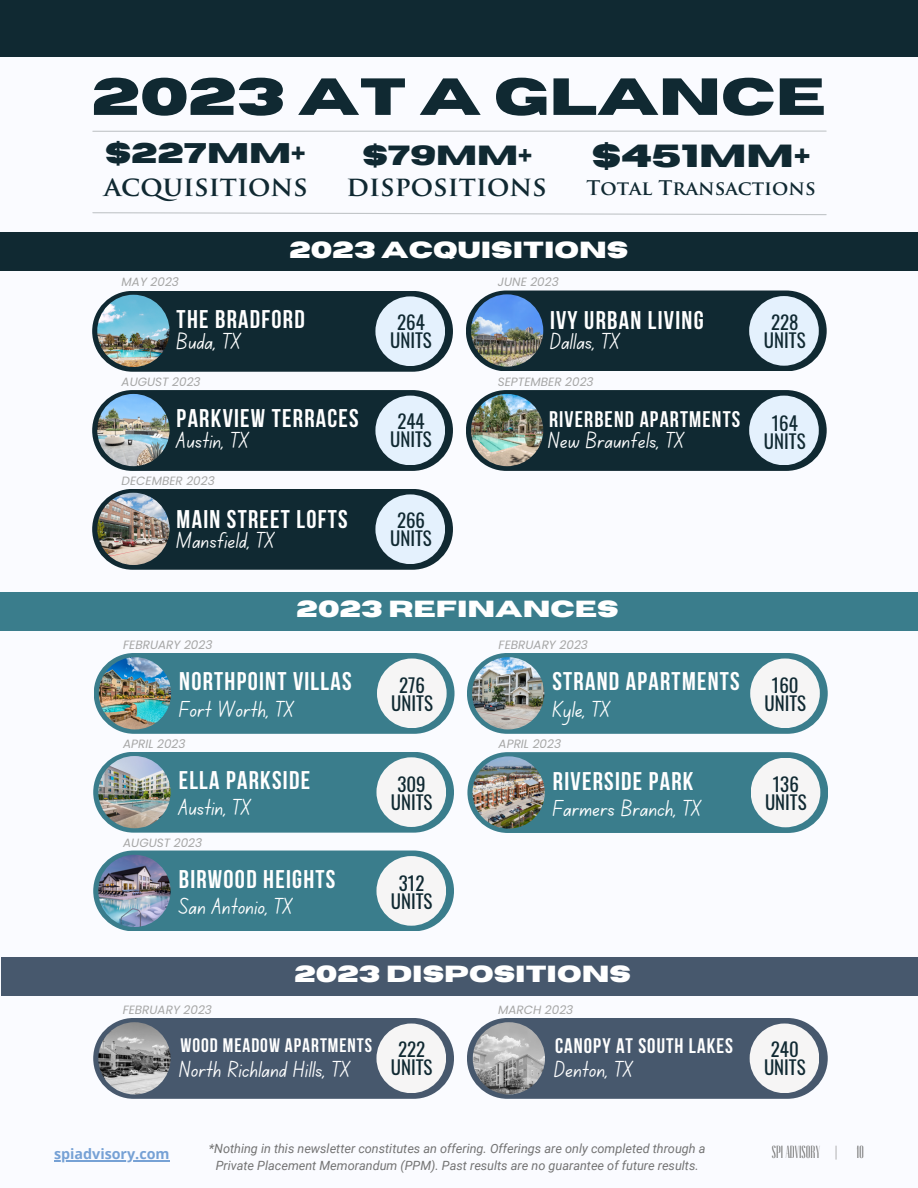
<style>
.page{position:relative;width:918px;height:1188px;background:#fafbff}
.page>*{position:absolute;margin:0;border:0;box-sizing:border-box;transform-origin:0 0}
.t1{font:700 52.05px "Horizon";color:#102932}
.t2{font:700 31.95px "Horizon";color:#102932}
.t3{font:700 28.35px "Horizon";color:#102932}
.t4{font:700 27.6px "Horizon";color:#102932}
.t5{font:700 27.15px "Trajan Pro";color:#102932}
.t6{font:700 25.5px "Bebas Neue";letter-spacing:.05em;color:#fff}
.t7{font:23.25px "Canva School Font";color:#fff}
.t8{font:700 23.25px "Horizon";color:#fff}
.t9{font:700 22.5px "Bebas Neue";letter-spacing:.05em;color:#fff}
.t10{font:700 21px "Bebas Neue";letter-spacing:.05em;color:#fff}
.t11{font:700 19.65px "Trajan Pro";color:#102932}
.t12{font:700 19.5px "Bebas Neue";letter-spacing:.05em;color:#fff}
.t13{font:18.9px/18px "Oswald";color:#102932;text-align:center}
.t14{font:18px "Devasia";color:#737373}
.t15{font:700 14.25px "Open Sans";color:#76a1d5}
.t16{font:italic 12.75px/17px "Roboto";color:#737373;text-align:center}
.t17{font:italic 12px "Poppins";color:#a6a6a6}
</style>
<div class="page">
<div style="left:0;top:0;width:918px;height:56px;background:#102932"></div>
<hr style="left:93px;top:131px;width:733px;height:1px;background:#c1c5c8">
<svg style="left:92px;top:212px;width:735px;height:4px"></svg>
<div style="left:0;top:233px;width:918px;height:38px;background:#102932"></div>
<div style="left:94px;top:653px;width:361px;height:81px;background:#3a7d8c;border-radius:40px"></div>
<div style="left:377px;top:659px;width:70px;height:69px;background:#f6f5f5;border-radius:50%"></div>
<img style="left:99px;top:657px;width:72px;height:72px;border-radius:50%">
<div style="left:92px;top:489px;width:361px;height:81px;background:#102932;border-radius:40px"></div>
<img style="left:97px;top:493px;width:73px;height:72px;border-radius:50%">
<div style="left:375px;top:494px;width:70px;height:70px;background:#e4f1fd;border-radius:50%"></div>
<div style="left:92px;top:390px;width:361px;height:81px;background:#102932;border-radius:40px"></div>
<img style="left:97px;top:394px;width:73px;height:72px;border-radius:50%">
<div style="left:375px;top:396px;width:70px;height:69px;background:#e4f1fd;border-radius:50%"></div>
<div style="left:466px;top:390px;width:361px;height:81px;background:#102932;border-radius:40px"></div>
<img style="left:471px;top:394px;width:72px;height:72px;border-radius:50%">
<div style="left:749px;top:396px;width:70px;height:69px;background:#e4f1fd;border-radius:50%"></div>
<div style="left:92px;top:291px;width:361px;height:81px;background:#102932;border-radius:40px"></div>
<img style="left:97px;top:295px;width:73px;height:72px;border-radius:50%">
<div style="left:375px;top:296px;width:70px;height:70px;background:#e4f1fd;border-radius:50%"></div>
<div style="left:466px;top:291px;width:361px;height:80px;background:#102932;border-radius:40px"></div>
<img style="left:471px;top:294px;width:72px;height:73px;border-radius:50%">
<div style="left:749px;top:296px;width:70px;height:70px;background:#e4f1fd;border-radius:50%"></div>
<div style="left:0;top:592px;width:918px;height:38px;background:#3a7d8c"></div>
<div style="left:467px;top:653px;width:361px;height:81px;background:#3a7d8c;border-radius:40px"></div>
<div style="left:750px;top:659px;width:70px;height:69px;background:#f6f5f5;border-radius:50%"></div>
<img style="left:472px;top:657px;width:72px;height:72px;border-radius:50%">
<div style="left:93px;top:752px;width:361px;height:81px;background:#3a7d8c;border-radius:40px"></div>
<div style="left:376px;top:757px;width:70px;height:70px;background:#f6f5f5;border-radius:50%"></div>
<img style="left:98px;top:756px;width:73px;height:72px;border-radius:50%">
<div style="left:468px;top:752px;width:360px;height:81px;background:#3a7d8c;border-radius:40px"></div>
<div style="left:751px;top:758px;width:69px;height:69px;background:#f6f5f5;border-radius:50%"></div>
<img style="left:473px;top:756px;width:72px;height:73px;border-radius:50%">
<div style="left:93px;top:851px;width:361px;height:80px;background:#3a7d8c;border-radius:40px"></div>
<div style="left:376px;top:856px;width:70px;height:70px;background:#f6f5f5;border-radius:50%"></div>
<img style="left:98px;top:855px;width:73px;height:72px;border-radius:50%">
<hr style="left:54px;top:1160px;width:116px;height:1px;background:#76a1d5">
<div style="left:93px;top:1018px;width:361px;height:81px;background:#47586d;border-radius:40px"></div>
<div style="left:467px;top:1018px;width:361px;height:81px;background:#47586d;border-radius:40px"></div>
<div style="left:376px;top:1024px;width:70px;height:69px;background:#f6f5f5;border-radius:50%"></div>
<div style="left:750px;top:1024px;width:69px;height:69px;background:#f6f5f5;border-radius:50%"></div>
<div style="left:2px;top:957px;width:916px;height:38px;background:#47586d"></div>
<img style="left:98px;top:1022px;width:73px;height:72px;border-radius:50%">
<img style="left:473px;top:1022px;width:72px;height:72px;border-radius:50%">
<h1 class="t1" style="left:92px;top:71px;width:735px">2023 AT A GLANCE</h1>
<h3 class="t3" style="left:105px;top:140px;width:202px">$227MM+</h3>
<h3 class="t5" style="left:104px;top:175px;width:205px">acquisitions</h3>
<h3 class="t4" style="left:362px;top:142px;width:171px">$79MM+</h3>
<h3 class="t5" style="left:347px;top:175px;width:202px">dispositions</h3>
<h2 class="t2" style="left:592px;top:140px;width:220px">$451MM+</h2>
<h3 class="t11" style="left:586px;top:181px;width:231px">Total Transactions</h3>
<h3 class="t8" style="left:289px;top:238px;width:341px">2023 ACQUISITIONS</h3>
<p class="t17" style="left:122px;top:274px;width:59px">MAY 2023</p>
<p class="t17" style="left:498px;top:274px;width:63px">JUNE 2023</p>
<h3 class="t6" style="left:177px;top:309px;width:130px">THE BRADFORD</h3>
<h3 class="t7" style="left:177px;top:331px;width:66px">Buda, TX</h3>
<h3 class="t13" style="left:390px;top:313px;width:43px">264<br>UNITS</h3>
<h3 class="t6" style="left:550px;top:310px;width:155px">IVY URBAN LIVING</h3>
<h3 class="t7" style="left:550px;top:331px;width:71px">Dallas, TX</h3>
<p class="t17" style="left:122px;top:373px;width:81px">AUGUST 2023</p>
<p class="t17" style="left:498px;top:374px;width:97px">SEPTEMBER 2023</p>
<h3 class="t6" style="left:177px;top:408px;width:184px">PARKVIEW TERRACES</h3>
<h3 class="t7" style="left:177px;top:430px;width:74px">Austin, TX</h3>
<p class="t17" style="left:122px;top:472px;width:95px">DECEMBER 2023</p>
<h3 class="t6" style="left:177px;top:509px;width:172px">MAIN STREET LOFTS</h3>
<h3 class="t7" style="left:177px;top:530px;width:99px">Mansfield, TX</h3>
<h3 class="t13" style="left:390px;top:411px;width:43px">244<br>UNITS</h3>
<h3 class="t9" style="left:549px;top:410px;width:193px">RIVERBEND APARTMENTS</h3>
<h3 class="t7" style="left:548px;top:430px;width:137px">New Braunfels, TX</h3>
<h3 class="t13" style="left:390px;top:511px;width:43px">266<br>UNITS</h3>
<h3 class="t8" style="left:297px;top:598px;width:324px">2023 REFINANCES</h3>
<p class="t17" style="left:123px;top:637px;width:91px">FEBRUARY 2023</p>
<p class="t17" style="left:499px;top:637px;width:91px">FEBRUARY 2023</p>
<h3 class="t6" style="left:179px;top:671px;width:174px">NORTHPOINT VILLAS</h3>
<h3 class="t7" style="left:179px;top:699px;width:116px">Fort Worth, TX</h3>
<h3 class="t13" style="left:391px;top:676px;width:43px">276<br>UNITS</h3>
<h3 class="t6" style="left:552px;top:671px;width:189px">STRAND APARTMENTS</h3>
<h3 class="t7" style="left:552px;top:699px;width:59px">Kyle, TX</h3>
<p class="t17" style="left:123px;top:735px;width:64px">APRIL 2023</p>
<p class="t17" style="left:499px;top:735px;width:64px">APRIL 2023</p>
<h3 class="t6" style="left:179px;top:770px;width:133px">ELLA PARKSIDE</h3>
<h3 class="t7" style="left:179px;top:798px;width:74px">Austin, TX</h3>
<p class="t17" style="left:123px;top:834px;width:81px">AUGUST 2023</p>
<h3 class="t6" style="left:179px;top:869px;width:158px">BIRWOOD HEIGHTS</h3>
<h3 class="t7" style="left:179px;top:896px;width:115px">San Antonio, TX</h3>
<h3 class="t13" style="left:391px;top:775px;width:43px">309<br>UNITS</h3>
<h3 class="t6" style="left:553px;top:770px;width:142px">RIVERSIDE PARK</h3>
<h3 class="t7" style="left:553px;top:798px;width:150px">Farmers Branch, TX</h3>
<h3 class="t13" style="left:391px;top:873px;width:43px">312<br>UNITS</h3>
<h3 class="t8" style="left:294px;top:963px;width:338px">2023 DISPOSITIONS</h3>
<p class="t17" style="left:123px;top:1002px;width:91px">FEBRUARY 2023</p>
<p class="t17" style="left:498px;top:1002px;width:77px">MARCH 2023</p>
<h3 class="t13" style="left:764px;top:312px;width:43px">228<br>UNITS</h3>
<h3 class="t13" style="left:764px;top:413px;width:43px">164<br>UNITS</h3>
<h3 class="t13" style="left:765px;top:676px;width:43px">160<br>UNITS</h3>
<h3 class="t13" style="left:765px;top:775px;width:43px">136<br>UNITS</h3>
<h3 class="t12" style="left:181px;top:1037px;width:193px">WOOD MEADOW APARTMENTS</h3>
<h3 class="t10" style="left:555px;top:1037px;width:179px">CANOPY AT SOUTH LAKES</h3>
<h3 class="t7" style="left:179px;top:1059px;width:172px">North Richland Hills, TX</h3>
<h3 class="t7" style="left:554px;top:1059px;width:80px">Denton, TX</h3>
<h3 class="t13" style="left:391px;top:1040px;width:43px">222<br>UNITS</h3>
<h3 class="t13" style="left:764px;top:1040px;width:43px">240<br>UNITS</h3>
<p class="t16" style="left:209px;top:1140px;width:498px">*Nothing in this newsletter constitutes an offering. Offerings are only completed through a<br>Private Placement Memorandum (PPM). Past results are no guarantee of future results.</p>
<p class="t15" style="left:54px;top:1144px;width:117px">spiadvisory.com</p>
<h3 class="t14" style="left:772px;top:1145px;width:94px">SPI ADVISORY | 10</h3>
</div>
